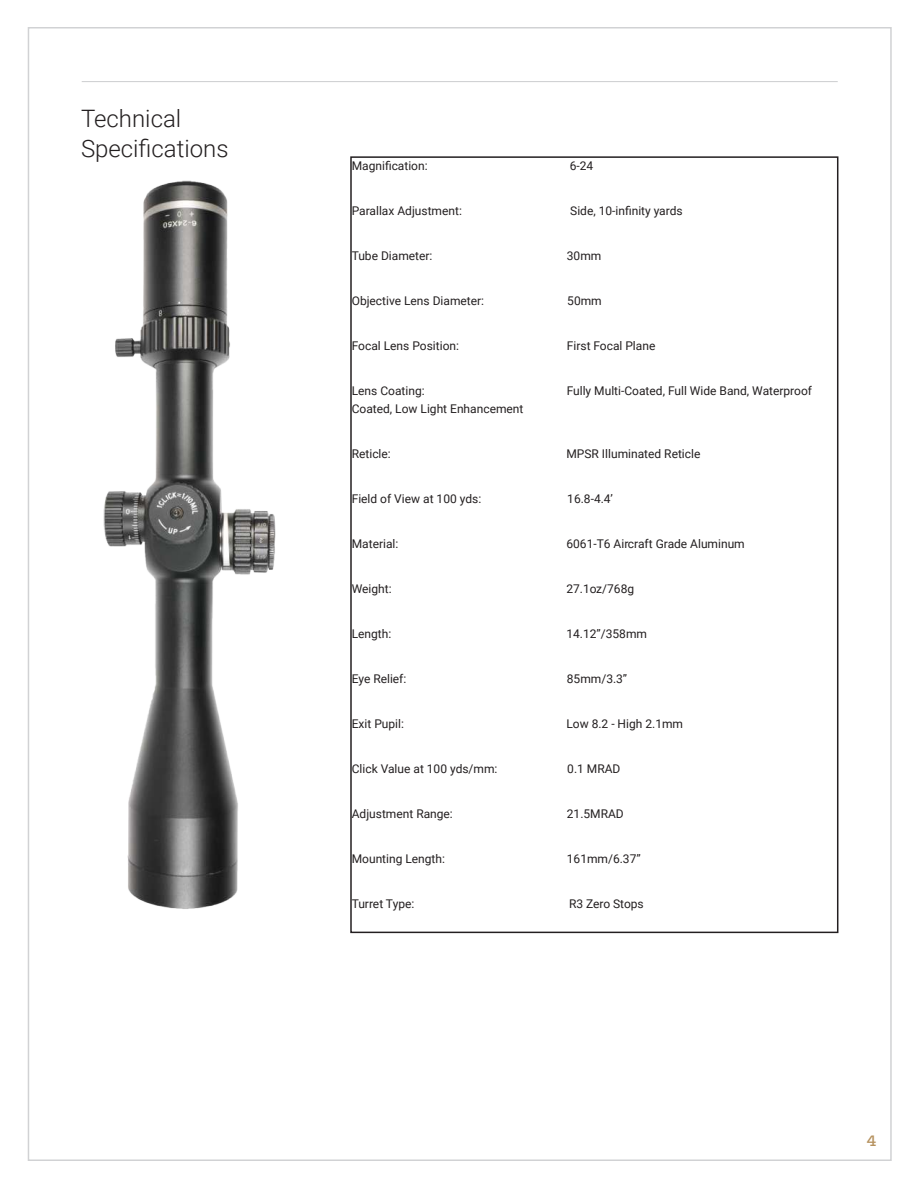
<style>
.page{position:relative;width:918px;height:1188px;background:#fff}
.page>*{position:absolute;margin:0;border:0;box-sizing:border-box;transform-origin:0 0}
.t1{font:300 24px/30px "Roboto";color:#231f20}
.t2{font:500 15px "Vitesse";color:#b6925f}
.t3{font:12px "Roboto";color:#231f20}
</style>
<div class="page">
<hr style="left:82px;top:81px;width:756px;height:1px;background:#d1d2d4">
<img style="left:103px;top:167px;width:249px;height:756px">
<h1 class="t1" style="left:81px;top:103px;width:149px">Technical<br>Specifications</h1>
<p class="t3" style="left:352px;top:158px;width:77px">Magnification:</p>
<p class="t3" style="left:570px;top:158px;width:25px">6-24</p>
<p class="t3" style="left:352px;top:203px;width:112px">Parallax Adjustment:</p>
<p class="t3" style="left:570px;top:203px;width:114px">Side, 10-infinity yards</p>
<p class="t3" style="left:352px;top:248px;width:82px">Tube Diameter:</p>
<p class="t3" style="left:567px;top:248px;width:36px">30mm</p>
<p class="t3" style="left:352px;top:293px;width:134px">Objective Lens Diameter:</p>
<p class="t3" style="left:567px;top:293px;width:36px">50mm</p>
<p class="t3" style="left:352px;top:338px;width:109px">Focal Lens Position:</p>
<p class="t3" style="left:567px;top:338px;width:90px">First Focal Plane</p>
<p class="t3" style="left:352px;top:383px;width:74px">Lens Coating:</p>
<p class="t3" style="left:567px;top:383px;width:247px">Fully Multi-Coated, Full Wide Band, Waterproof</p>
<p class="t3" style="left:352px;top:401px;width:173px">Coated, Low Light Enhancement</p>
<p class="t3" style="left:352px;top:446px;width:41px">Reticle:</p>
<p class="t3" style="left:566px;top:446px;width:135px">MPSR Illuminated Reticle</p>
<p class="t3" style="left:352px;top:491px;width:131px">Field of View at 100 yds:</p>
<p class="t3" style="left:567px;top:491px;width:47px">16.8-4.4’</p>
<p class="t3" style="left:352px;top:536px;width:48px">Material:</p>
<p class="t3" style="left:566px;top:536px;width:180px">6061-T6 Aircraft Grade Aluminum</p>
<p class="t3" style="left:352px;top:581px;width:41px">Weight:</p>
<p class="t3" style="left:566px;top:581px;width:69px">27.1oz/768g</p>
<p class="t3" style="left:352px;top:626px;width:41px">Length:</p>
<p class="t3" style="left:566px;top:626px;width:82px">14.12”/358mm</p>
<p class="t3" style="left:352px;top:671px;width:56px">Eye Relief:</p>
<p class="t3" style="left:567px;top:671px;width:62px">85mm/3.3”</p>
<p class="t3" style="left:352px;top:716px;width:54px">Exit Pupil:</p>
<p class="t3" style="left:566px;top:716px;width:118px">Low 8.2 - High 2.1mm</p>
<p class="t3" style="left:352px;top:761px;width:147px">Click Value at 100 yds/mm:</p>
<p class="t3" style="left:567px;top:761px;width:55px">0.1 MRAD</p>
<p class="t3" style="left:352px;top:806px;width:103px">Adjustment Range:</p>
<p class="t3" style="left:567px;top:806px;width:58px">21.5MRAD</p>
<p class="t3" style="left:352px;top:851px;width:95px">Mounting Length:</p>
<p class="t3" style="left:567px;top:851px;width:75px">161mm/6.37”</p>
<p class="t3" style="left:352px;top:896px;width:64px">Turret Type:</p>
<p class="t3" style="left:569px;top:896px;width:76px">R3 Zero Stops</p>
<p class="t2" style="left:867px;top:1131px;width:12px">4</p>
</div>
